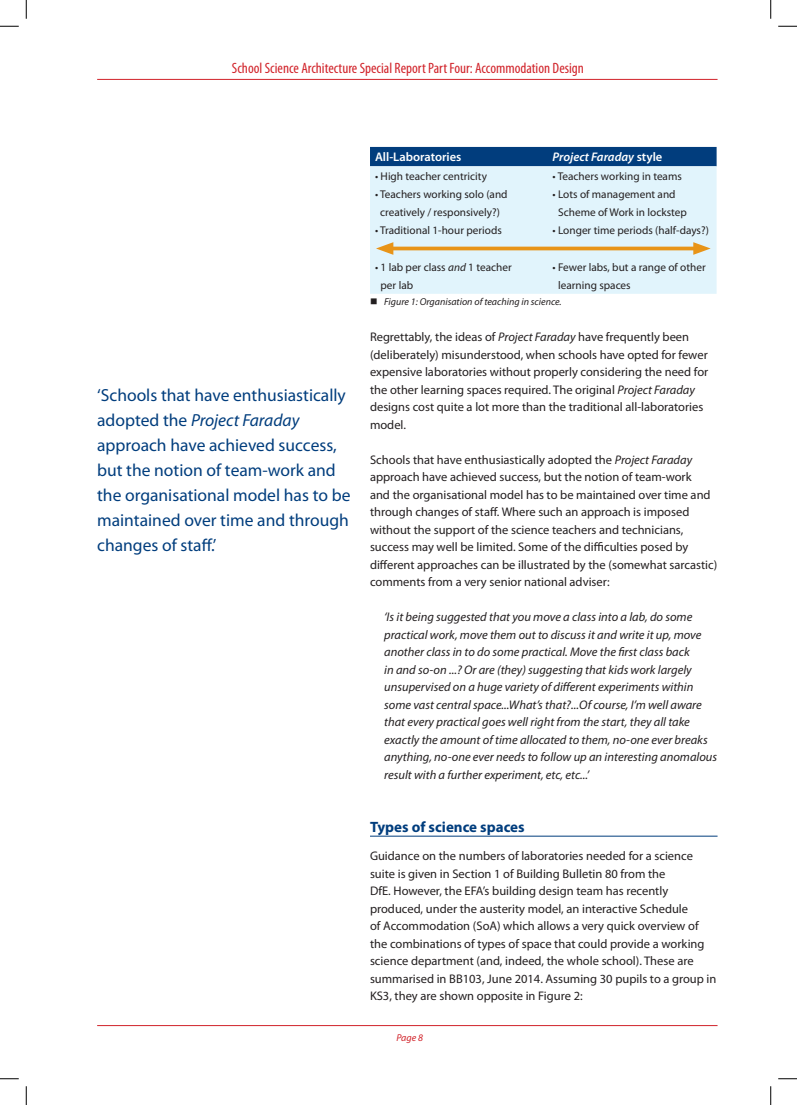
<style>
.page{position:relative;width:797px;height:1105px;background:#fff}
.page>*{position:absolute;margin:0;border:0;box-sizing:border-box;transform-origin:0 0}
.t1{font:17.5px/25px "Myriad Pro";color:#013d7d}
.t2{font:condensed 15px "Myriad Pro";color:#d1232a}
.t3{font:700 15px "Myriad Pro";color:#013d7d}
.t4{font:12.5px/17.5px "Myriad Pro";color:#231f20}
.t5{font:italic 12.5px/17.5px "Myriad Pro";color:#231f20}
.t6{font:italic 600 12.5px "Myriad Pro";color:#fff}
.t7{font:600 12.5px "Myriad Pro";color:#fff}
.t8{font:11.25px/17.5px "Myriad Pro";color:#231f20}
.t9{font:italic 10px "Myriad Pro";color:#231f20}
.t10{font:italic 10px "Myriad Pro";color:#d1232a}
.s1{font-style:normal}
.s2{font-style:italic}
</style>
<div class="page">
<hr style="left:370px;top:836px;width:347px;height:1px;background:#013d7d">
<div style="left:370px;top:147px;width:346px;height:19px;background:#013d7d"></div>
<div style="left:370px;top:166px;width:346px;height:128px;background:#e1f4fc"></div>
<hr style="left:386px;top:247px;width:314px;height:3px;background:#e89418">
<svg style="left:376px;top:242px;width:17px;height:13px"></svg>
<svg style="left:693px;top:242px;width:17px;height:13px"></svg>
<hr style="left:97px;top:79px;width:620px;height:1px;background:#d1232a">
<hr style="left:97px;top:1025px;width:620px;height:1px;background:#d1232a">
<svg style="left:0;top:25px;width:19px;height:2px"></svg>
<svg style="left:778px;top:25px;width:19px;height:2px"></svg>
<svg style="left:0;top:1078px;width:19px;height:1px"></svg>
<svg style="left:778px;top:1078px;width:19px;height:1px"></svg>
<svg style="left:25px;top:0;width:2px;height:19px"></svg>
<svg style="left:25px;top:1086px;width:2px;height:19px"></svg>
<svg style="left:770px;top:0;width:1px;height:19px"></svg>
<svg style="left:770px;top:1086px;width:1px;height:19px"></svg>
<p class="t2" style="left:232px;top:59px;width:353px">School Science Architecture Special Report Part Four: Accommodation Design</p>
<p class="t7" style="left:375px;top:149px;width:88px">All-Laboratories</p>
<p class="t6" style="left:552px;top:149px;width:111px">Project Faraday <span class="s1">style</span></p>
<p class="t8" style="left:375px;top:167px;width:113px">• High teacher centricity</p>
<p class="t8" style="left:552px;top:167px;width:131px">• Teachers working in teams</p>
<p class="t8" style="left:375px;top:185px;width:134px;text-align:center">• Teachers working solo (and creatively / responsively?)</p>
<p class="t8" style="left:558px;top:185px;width:130px;text-indent:-6px">• Lots of management and<br>Scheme of Work in lockstep</p>
<p class="t8" style="left:375px;top:221px;width:128px">• Traditional 1-hour periods</p>
<p class="t8" style="left:552px;top:221px;width:158px">• Longer time periods (half-days?)</p>
<p class="t8" style="left:380px;top:258px;width:133px;text-indent:-6px">• 1 lab per class <span class="s2">and</span> 1 teacher per lab</p>
<p class="t8" style="left:558px;top:258px;width:149px;text-indent:-6px">• Fewer labs, but a range of other learning spaces</p>
<h1 class="t1" style="left:97px;top:382px;width:255px">‘Schools that have enthusiastically adopted the <span class="s2">Project Faraday </span>approach have achieved success, but the notion of team-work and the organisational model has to be maintained over time and through changes of staff.’</h1>
<p class="t9" style="left:384px;top:295px;width:179px">Figure 1: Organisation of teaching in science.</p>
<p class="t4" style="left:370px;top:328px;width:340px">Regrettably, the ideas of <span class="s2">Project Faraday</span> have frequently been (deliberately) misunderstood, when schools have opted for fewer expensive laboratories without properly considering the need for the other learning spaces required. The original <span class="s2">Project Faraday </span>designs cost quite a lot more than the traditional all-laboratories model.</p>
<p class="t4" style="left:370px;top:451px;width:349px">Schools that have enthusiastically adopted the <span class="s2">Project Faraday </span>approach have achieved success, but the notion of team-work<br>and the organisational model has to be maintained over time and through changes of staff. Where such an approach is imposed without the support of the science teachers and technicians, success may well be limited. Some of the difficulties posed by different approaches can be illustrated by the (somewhat sarcastic) comments from a very senior national adviser:</p>
<p class="t5" style="left:384px;top:608px;width:334px">‘Is it being suggested that you move a class into a lab, do some practical work, move them out to discuss it and write it up, move another class in to do some practical. Move the first class back<br>in and so-on ...? Or are (they) suggesting that kids work largely unsupervised on a huge variety of different experiments within some vast central space...What’s that?...Of course, I’m well aware that every practical goes well right from the start, they all take exactly the amount of time allocated to them, no-one ever breaks anything, no-one ever needs to follow up an interesting anomalous result with a further experiment, etc, etc...’</p>
<p class="t3" style="left:370px;top:817px;width:156px">Types of science spaces</p>
<p class="t4" style="left:370px;top:847px;width:348px">Guidance on the numbers of laboratories needed for a science suite is given in Section 1 of Building Bulletin 80 from the<br>DfE. However, the EFA’s building design team has recently produced, under the austerity model, an interactive Schedule<br>of Accommodation (SoA) which allows a very quick overview of the combinations of types of space that could provide a working science department (and, indeed, the whole school). These are summarised in BB103, June 2014. Assuming 30 pupils to a group in KS3, they are shown opposite in Figure 2:</p>
<p class="t10" style="left:396px;top:1032px;width:28px">Page 8</p>
</div>
